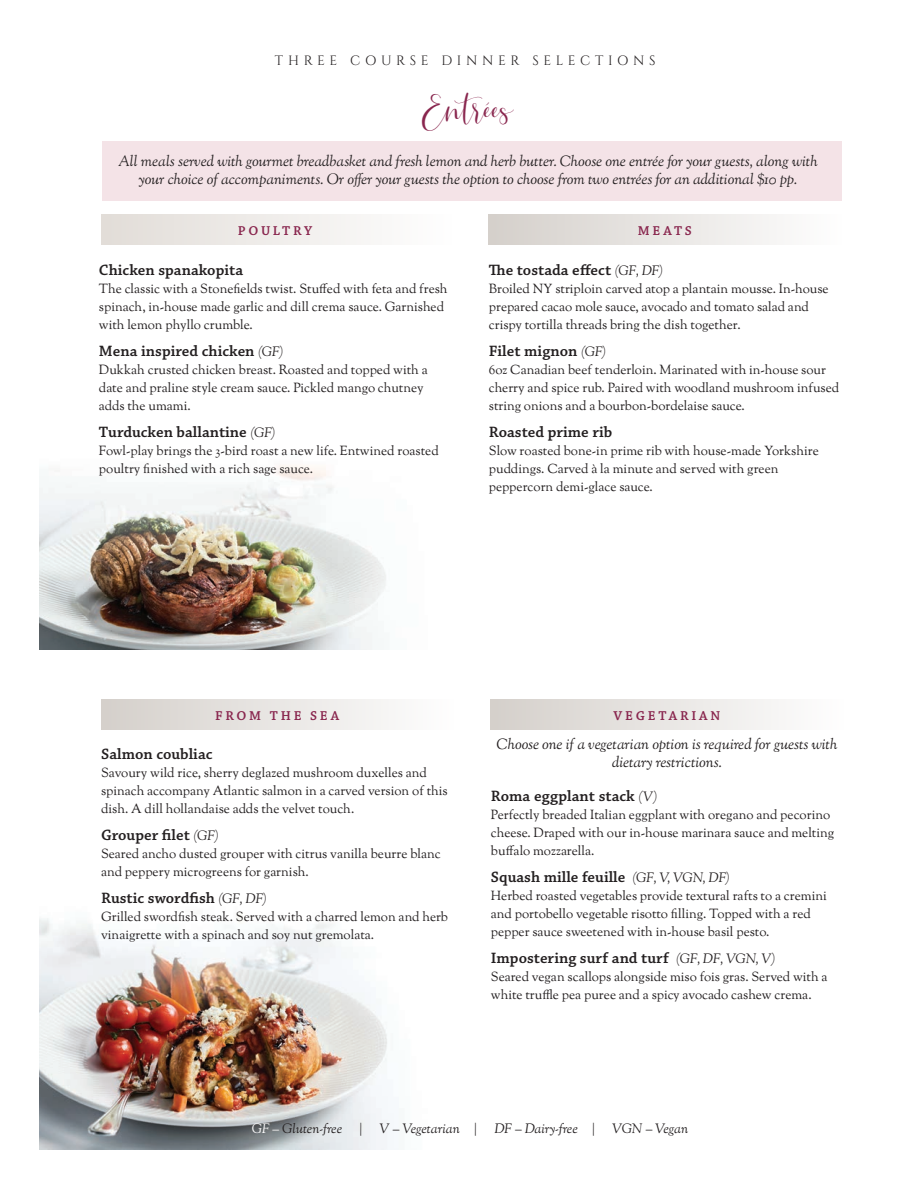
<style>
.page{position:relative;width:918px;height:1188px;background:#fff}
.page>*{position:absolute;margin:0;border:0;box-sizing:border-box;transform-origin:0 0}
.t1{font:40.5px "Julietta";color:#89264e}
.items{font:15.75px "Chaparral Pro Semibold Capt";color:#231f20}
.items-2{font:italic 15px/18px "Sorts Mill Goudy";color:#231f20;text-align:center}
.t2{font:italic 13.5px "Sorts Mill Goudy";letter-spacing:-.01em;color:#231f20}
.t3{font:13.5px "Chaparral Pro Semibold Capt";letter-spacing:.205em;color:#89264e}
.t4{font:13.5px "Cinzel";letter-spacing:.34em;color:#231f20}
.t5{font:13.2px/18px "Sorts Mill Goudy";color:#231f20}
.s1{font-family:"Sorts Mill Goudy";font-style:italic;font-size:13.5px}
.s2{color:#fff}
</style>
<div class="page">
<img style="left:39px;top:465px;width:347px;height:184px">
<img style="left:39px;top:916px;width:349px;height:234px">
<div style="left:101px;top:215px;width:351px;height:30px;background:linear-gradient(to right,#e1ddd7,#fefefe)"></div>
<div style="left:488px;top:215px;width:354px;height:30px;background:linear-gradient(to right,#d4cfca,#fefefe)"></div>
<div style="left:102px;top:141px;width:740px;height:60px;background:#f4e3e7"></div>
<div style="left:102px;top:699px;width:352px;height:30px;background:linear-gradient(to right,#d4cfcb,#fefefe)"></div>
<div style="left:491px;top:699px;width:353px;height:30px;background:linear-gradient(to right,#d4d0ca,#fefefe)"></div>
<p class="t4" style="left:275px;top:52px;width:382px">THREE COURSE DINNER SELECTIONS</p>
<p class="t1" style="left:422px;top:85px;width:93px">Entrées</p>
<p class="items-2" style="left:118px;top:154px;width:701px">All meals served with gourmet breadbasket and fresh lemon and herb butter. Choose one entrée for your guests, along with your choice of accompaniments. Or offer your guests the option to choose from two entrées for an additional $10 pp.</p>
<p class="t3" style="left:238px;top:223px;width:76px">POULTRY</p>
<p class="items" style="left:99px;top:261px;width:146px">Chicken spanakopita</p>
<p class="t5" style="left:99px;top:281px;width:350px">The classic with a Stonefields twist. Stuffed with feta and fresh spinach, in-house made garlic and dill crema sauce. Garnished with lemon phyllo crumble.</p>
<p class="items" style="left:99px;top:342px;width:186px">Mena inspired chicken <span class="s1">(GF)</span></p>
<p class="t5" style="left:99px;top:362px;width:330px">Dukkah crusted chicken breast. Roasted and topped with a date and praline style cream sauce. Pickled mango chutney adds the umami.</p>
<p class="items" style="left:99px;top:423px;width:178px">Turducken ballantine <span class="s1">(GF)</span></p>
<p class="t5" style="left:99px;top:443px;width:341px">Fowl-play brings the 3-bird roast a new life. Entwined roasted poultry finished with a rich sage sauce.</p>
<p class="t3" style="left:638px;top:223px;width:56px">MEATS</p>
<p class="items" style="left:489px;top:261px;width:176px">The tostada effect <span class="s1">(GF, DF)</span></p>
<p class="t5" style="left:489px;top:281px;width:341px">Broiled NY striploin carved atop a plantain mousse. In-house prepared cacao mole sauce, avocado and tomato salad and crispy tortilla threads bring the dish together.</p>
<p class="items" style="left:489px;top:342px;width:119px">Filet mignon <span class="s1">(GF)</span></p>
<p class="t5" style="left:489px;top:362px;width:352px">6oz Canadian beef tenderloin. Marinated with in-house sour cherry and spice rub. Paired with woodland mushroom infused string onions and a bourbon-bordelaise sauce.</p>
<p class="items" style="left:489px;top:423px;width:125px">Roasted prime rib</p>
<p class="t5" style="left:489px;top:443px;width:332px">Slow roasted bone-in prime rib with house-made Yorkshire puddings. Carved à la minute and served with green peppercorn demi-glace sauce.</p>
<p class="t3" style="left:215px;top:708px;width:126px">FROM THE SEA</p>
<p class="items" style="left:101px;top:745px;width:113px">Salmon coubliac</p>
<p class="t5" style="left:101px;top:765px;width:348px">Savoury wild rice, sherry deglazed mushroom duxelles and spinach accompany Atlantic salmon in a carved version of this dish. A dill hollandaise adds the velvet touch.</p>
<p class="items" style="left:101px;top:826px;width:119px">Grouper filet <span class="s1">(GF)</span></p>
<p class="t5" style="left:101px;top:846px;width:341px">Seared ancho dusted grouper with citrus vanilla beurre blanc and peppery microgreens for garnish.</p>
<p class="items" style="left:101px;top:889px;width:167px">Rustic swordfish <span class="s1">(GF, DF)</span></p>
<p class="t5" style="left:101px;top:909px;width:349px">Grilled swordfish steak. Served with a charred lemon and herb vinaigrette with a spinach and soy nut gremolata.</p>
<p class="t3" style="left:614px;top:708px;width:108px">VEGETARIAN</p>
<p class="items-2" style="left:497px;top:736px;width:342px">Choose one if a vegetarian option is required for guests with dietary restrictions.</p>
<p class="items" style="left:491px;top:787px;width:168px">Roma eggplant stack <span class="s1">(V)</span></p>
<p class="t5" style="left:491px;top:806px;width:345px">Perfectly breaded Italian eggplant with oregano and pecorino cheese. Draped with our in-house marinara sauce and melting buffalo mozzarella.</p>
<p class="items" style="left:491px;top:868px;width:240px">Squash mille feuille <span class="s1">(GF, V, VGN, DF)</span></p>
<p class="t5" style="left:491px;top:887px;width:338px">Herbed roasted vegetables provide textural rafts to a cremini and portobello vegetable risotto filling. Topped with a red pepper sauce sweetened with in-house basil pesto.</p>
<p class="items" style="left:491px;top:949px;width:286px">Impostering surf and turf <span class="s1">(GF, DF, VGN, V)</span></p>
<p class="t5" style="left:491px;top:968px;width:338px">Seared vegan scallops alongside miso fois gras. Served with a white truffle pea puree and a spicy avocado cashew crema.</p>
<p class="t2" style="left:252px;top:1120px;width:92px"><span class="s2">GF –</span> Gluten-free</p>
<p class="t2" style="left:359px;top:1120px;width:4px">|</p>
<p class="t2" style="left:380px;top:1120px;width:99px">V – Vegetarian |</p>
<p class="t2" style="left:494px;top:1120px;width:102px">DF – Dairy-free |</p>
<p class="t2" style="left:612px;top:1120px;width:77px">VGN – Vegan</p>
</div>
